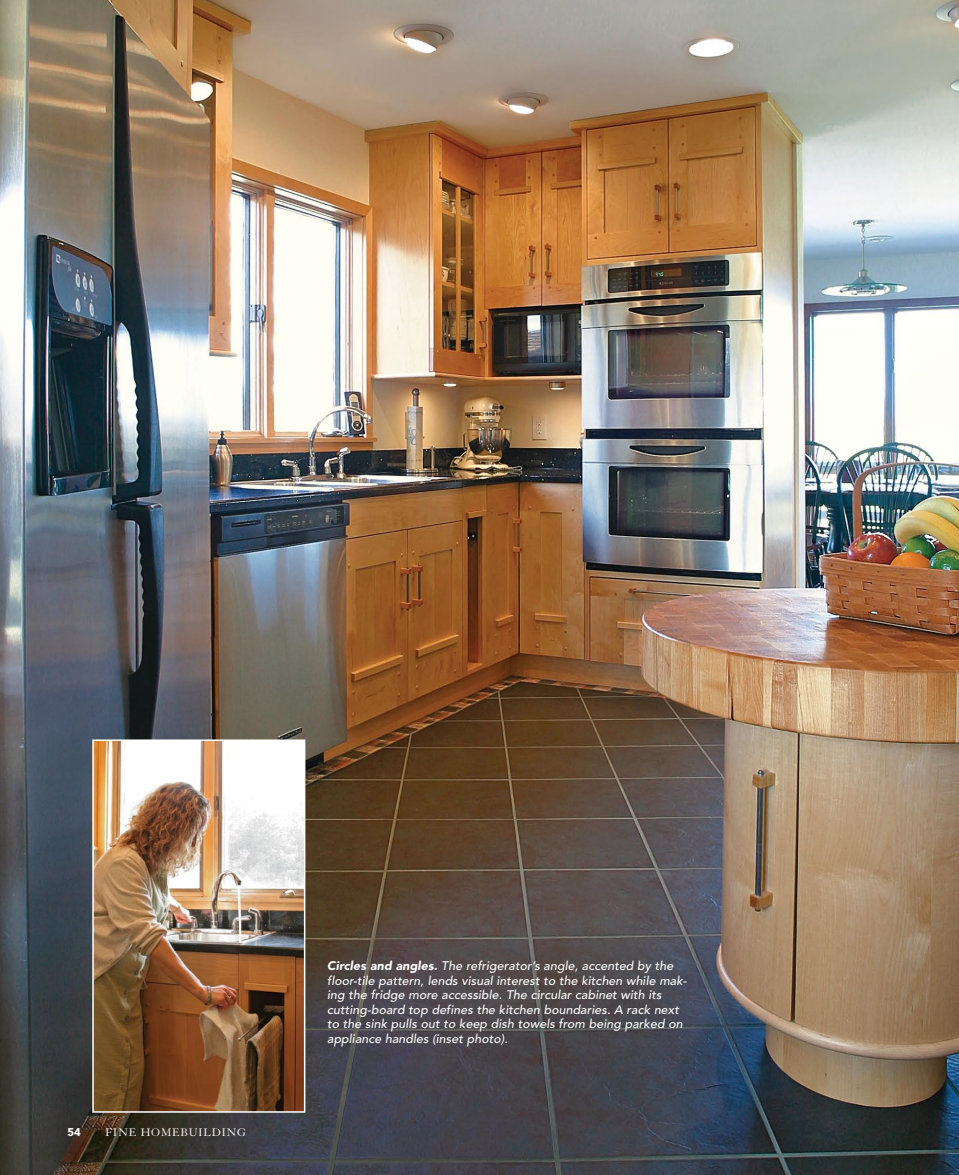
<style>
.page{position:relative;width:959px;height:1175px;background:#fff}
.page>*{position:absolute;margin:0;border:0;box-sizing:border-box;transform-origin:0 0}
.t1{font:italic 500 12.3px/14.5px "Avenir";letter-spacing:.005em;color:#fff}
.t2{font:12px "Granjon";letter-spacing:.07em;color:#fff}
.t3{font:900 11.25px "Avenir";color:#fff}
.s1{font-weight:900}
</style>
<div class="page">
<img style="left:0;top:0;width:958px;height:1174px">
<img style="left:95px;top:742px;width:207px;height:367px">
<div style="left:92px;top:739px;width:213px;height:373px;border:2px solid #fff"></div>
<p class="t3" style="left:68px;top:1125px;width:15px">54</p>
<p class="t2" style="left:105px;top:1126px;width:142px">FINE HOMEBUILDING</p>
<p class="t1" style="left:327px;top:958px;width:361px"><span class="s1">Circles and angles.</span> The refrigerator’s angle, accented by the floor-tile pattern, lends visual interest to the kitchen while mak&shy;ing the fridge more accessible. The circular cabinet with its cutting-board top defines the kitchen boundaries. A rack next to the sink pulls out to keep dish towels from being parked on appliance handles (inset photo).</p>
</div>
